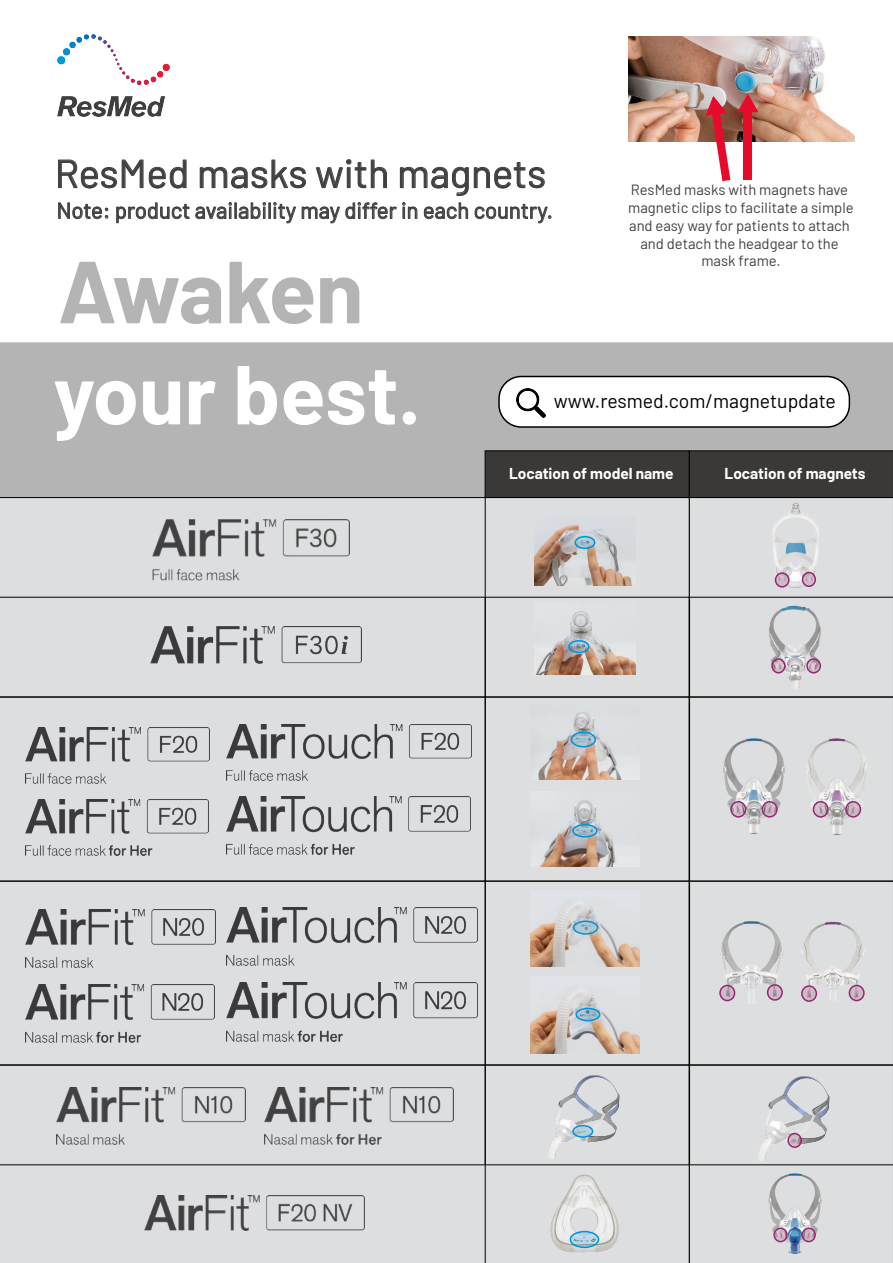
<style>
.page{position:relative;width:893px;height:1263px;background:#b5b4b5}
.page>*{position:absolute;margin:0;border:0;box-sizing:border-box;transform-origin:0 0}
.t1{font:700 83.4px "Barlow";color:#fff}
.t2{font:39.45px "Barlow";color:#423f3f}
.t3{font:22.05px "Barlow";color:#423f3f}
.t4{font:19.5px "Barlow";color:#000}
.t5{font:700 15.45px "Barlow";color:#fff}
.t6{font:14.85px/17.7px "Barlow";color:#423f3f;text-align:center}
</style>
<div class="page">
<div style="left:0;top:497px;width:485px;height:766px;background:#dddedf"></div>
<div style="left:0;top:597px;width:485px;height:100px;background:#dddedf"></div>
<div style="left:0;top:1065px;width:485px;height:100px;background:#dddedf"></div>
<div style="left:0;top:697px;width:485px;height:184px;background:#dddedf"></div>
<div style="left:0;top:881px;width:485px;height:184px;background:#dddedf"></div>
<div style="left:0;top:0;width:893px;height:342px;background:#fff"></div>
<svg style="left:79px;top:277px;width:17px;height:27px"></svg>
<svg style="left:58px;top:160px;width:85px;height:29px;background:#d6d6d6"></svg>
<svg style="left:149px;top:160px;width:37px;height:28px"></svg>
<svg style="left:200px;top:160px;width:106px;height:28px;background:#d8d8d8"></svg>
<svg style="left:316px;top:159px;width:71px;height:29px;background:#d9d9d9"></svg>
<svg style="left:400px;top:162px;width:145px;height:34px;background:#dfdede"></svg>
<svg style="left:58px;top:202px;width:50px;height:18px"></svg>
<svg style="left:116px;top:203px;width:73px;height:20px"></svg>
<svg style="left:195px;top:202px;width:101px;height:21px;background:#c9c9c9"></svg>
<svg style="left:302px;top:202px;width:115px;height:21px;background:#cfcfcf"></svg>
<svg style="left:424px;top:203px;width:44px;height:16px"></svg>
<svg style="left:475px;top:204px;width:76px;height:19px"></svg>
<img style="left:58px;top:35px;width:112px;height:81px">
<img style="left:628px;top:36px;width:227px;height:105px">
<div style="left:485px;top:498px;width:204px;height:765px;background:#dddedf"></div>
<div style="left:689px;top:498px;width:204px;height:765px;background:#dddedf"></div>
<div style="left:485px;top:451px;width:204px;height:47px;background:#3b3937;border:1px solid #000"></div>
<div style="left:689px;top:451px;width:204px;height:46px;background:#3b3937"></div>
<div style="left:689px;top:451px;width:204px;height:47px;border:1px solid #000"></div>
<div style="left:689px;top:1065px;width:204px;height:100px;border:1px solid #000"></div>
<div style="left:485px;top:1065px;width:204px;height:100px;border:1px solid #000"></div>
<div style="left:689px;top:697px;width:204px;height:184px;border:1px solid #000"></div>
<div style="left:485px;top:697px;width:204px;height:184px;border:1px solid #000"></div>
<div style="left:689px;top:881px;width:204px;height:184px;border:1px solid #000"></div>
<div style="left:485px;top:881px;width:204px;height:184px;border:1px solid #000"></div>
<img style="left:25px;top:799px;width:183px;height:56px">
<img style="left:151px;top:520px;width:199px;height:65px">
<img style="left:25px;top:728px;width:184px;height:56px">
<img style="left:227px;top:724px;width:245px;height:56px">
<img style="left:227px;top:797px;width:244px;height:57px">
<img style="left:25px;top:910px;width:190px;height:57px">
<img style="left:25px;top:984px;width:189px;height:58px">
<img style="left:227px;top:907px;width:250px;height:58px">
<img style="left:227px;top:983px;width:250px;height:59px">
<img style="left:144px;top:1196px;width:221px;height:34px">
<img style="left:535px;top:515px;width:101px;height:70px">
<svg style="left:576px;top:537px;width:19px;height:11px"></svg>
<div style="left:574px;top:536px;width:21px;height:13px;border:2px solid #0093d7;border-radius:50%"></div>
<img style="left:768px;top:502px;width:54px;height:89px">
<svg style="left:775px;top:573px;width:14px;height:14px"></svg>
<div style="left:775px;top:572px;width:14px;height:16px;border:2px solid #932872;border-radius:50%"></div>
<svg style="left:803px;top:572px;width:12px;height:14px"></svg>
<div style="left:802px;top:572px;width:14px;height:15px;border:2px solid #932872;border-radius:50%"></div>
<img style="left:535px;top:602px;width:101px;height:72px">
<svg style="left:569px;top:641px;width:20px;height:11px"></svg>
<div style="left:568px;top:640px;width:22px;height:13px;border:2px solid #0093d7;border-radius:50%"></div>
<img style="left:530px;top:791px;width:110px;height:75px">
<svg style="left:573px;top:825px;width:24px;height:12px"></svg>
<div style="left:572px;top:824px;width:26px;height:14px;border:2px solid #0093d7;border-radius:50%"></div>
<img style="left:531px;top:705px;width:109px;height:74px">
<svg style="left:571px;top:732px;width:24px;height:15px"></svg>
<div style="left:571px;top:731px;width:25px;height:16px;border:2px solid #0093d7;border-radius:50%"></div>
<img style="left:767px;top:604px;width:56px;height:87px">
<svg style="left:772px;top:659px;width:13px;height:14px"></svg>
<div style="left:771px;top:658px;width:14px;height:15px;border:2px solid #932872;border-radius:50%"></div>
<svg style="left:807px;top:659px;width:13px;height:14px"></svg>
<div style="left:806px;top:658px;width:15px;height:15px;border:2px solid #932872;border-radius:50%"></div>
<img style="left:719px;top:737px;width:70px;height:100px">
<svg style="left:731px;top:802px;width:15px;height:15px"></svg>
<div style="left:730px;top:801px;width:16px;height:17px;border:2px solid #932872;border-radius:50%"></div>
<svg style="left:762px;top:802px;width:15px;height:15px"></svg>
<div style="left:762px;top:801px;width:16px;height:17px;border:2px solid #932872;border-radius:50%"></div>
<img style="left:802px;top:737px;width:69px;height:100px">
<svg style="left:813px;top:802px;width:15px;height:15px"></svg>
<div style="left:813px;top:801px;width:16px;height:17px;border:2px solid #932872;border-radius:50%"></div>
<svg style="left:846px;top:802px;width:14px;height:15px"></svg>
<div style="left:845px;top:801px;width:16px;height:17px;border:2px solid #932872;border-radius:50%"></div>
<img style="left:531px;top:890px;width:109px;height:76px">
<svg style="left:574px;top:921px;width:24px;height:13px"></svg>
<div style="left:573px;top:920px;width:25px;height:15px;border:2px solid #0093d7;border-radius:50%"></div>
<img style="left:531px;top:976px;width:108px;height:78px">
<svg style="left:576px;top:1008px;width:24px;height:13px"></svg>
<div style="left:575px;top:1008px;width:25px;height:13px;border:2px solid #0093d7;border-radius:50%"></div>
<img style="left:715px;top:919px;width:72px;height:85px">
<img style="left:791px;top:922px;width:83px;height:78px">
<svg style="left:720px;top:985px;width:15px;height:15px"></svg>
<div style="left:719px;top:985px;width:16px;height:16px;border:2px solid #952872;border-radius:50%"></div>
<svg style="left:768px;top:985px;width:14px;height:15px"></svg>
<div style="left:767px;top:984px;width:16px;height:17px;border:2px solid #952872;border-radius:50%"></div>
<svg style="left:802px;top:986px;width:14px;height:15px"></svg>
<div style="left:801px;top:985px;width:16px;height:17px;border:2px solid #952872;border-radius:50%"></div>
<svg style="left:849px;top:985px;width:15px;height:15px"></svg>
<div style="left:849px;top:985px;width:16px;height:16px;border:2px solid #952872;border-radius:50%"></div>
<img style="left:550px;top:1174px;width:71px;height:79px">
<svg style="left:570px;top:1231px;width:29px;height:16px"></svg>
<div style="left:570px;top:1231px;width:29px;height:17px;border:2px solid #0093d7;border-radius:50%"></div>
<img style="left:765px;top:1171px;width:59px;height:83px">
<svg style="left:774px;top:1228px;width:13px;height:13px"></svg>
<div style="left:773px;top:1227px;width:15px;height:15px;border:2px solid #952872;border-radius:50%"></div>
<svg style="left:802px;top:1228px;width:13px;height:13px"></svg>
<div style="left:801px;top:1227px;width:15px;height:15px;border:2px solid #952872;border-radius:50%"></div>
<img style="left:57px;top:1087px;width:188px;height:57px">
<img style="left:264px;top:1087px;width:189px;height:57px">
<img style="left:750px;top:1071px;width:89px;height:89px">
<svg style="left:788px;top:1134px;width:13px;height:13px"></svg>
<div style="left:787px;top:1133px;width:15px;height:15px;border:2px solid #952872;border-radius:50%"></div>
<img style="left:540px;top:1069px;width:90px;height:89px">
<svg style="left:573px;top:1125px;width:20px;height:12px"></svg>
<div style="left:572px;top:1125px;width:21px;height:13px;border:2px solid #0093d7;border-radius:50%"></div>
<div style="left:499px;top:376px;width:350px;height:51px;background:#fff;border-radius:22px"></div>
<div style="left:498px;top:376px;width:352px;height:52px;border:2px solid #000;border-radius:22px"></div>
<img style="left:517px;top:388px;width:29px;height:29px">
<img style="left:150px;top:627px;width:211px;height:37px">
<svg style="left:737px;top:94px;width:21px;height:51px"></svg>
<div style="left:744px;top:111px;width:8px;height:68px;background:#e70b2b"></div>
<svg style="left:706px;top:96px;width:24px;height:85px;background:#d2767b"></svg>
<h2 class="t2" style="left:55px;top:145px;width:493px">ResMed masks with magnets</h2>
<h3 class="t3" style="left:57px;top:195px;width:498px">Note: product availability may differ in each country.</h3>
<p class="t6" style="left:628px;top:180px;width:227px">ResMed masks with magnets have magnetic clips to facilitate a simple and easy way for patients to attach and detach the headgear to the mask frame.</p>
<h1 class="t1" style="left:53px;top:333px;width:369px">your best.</h1>
<h3 class="t4" style="left:554px;top:387px;width:284px">www.resmed.com/magnetupdate</h3>
<p class="t5" style="left:509px;top:462px;width:166px">Location of model name</p>
<p class="t5" style="left:724px;top:462px;width:143px">Location of magnets</p>
</div>
